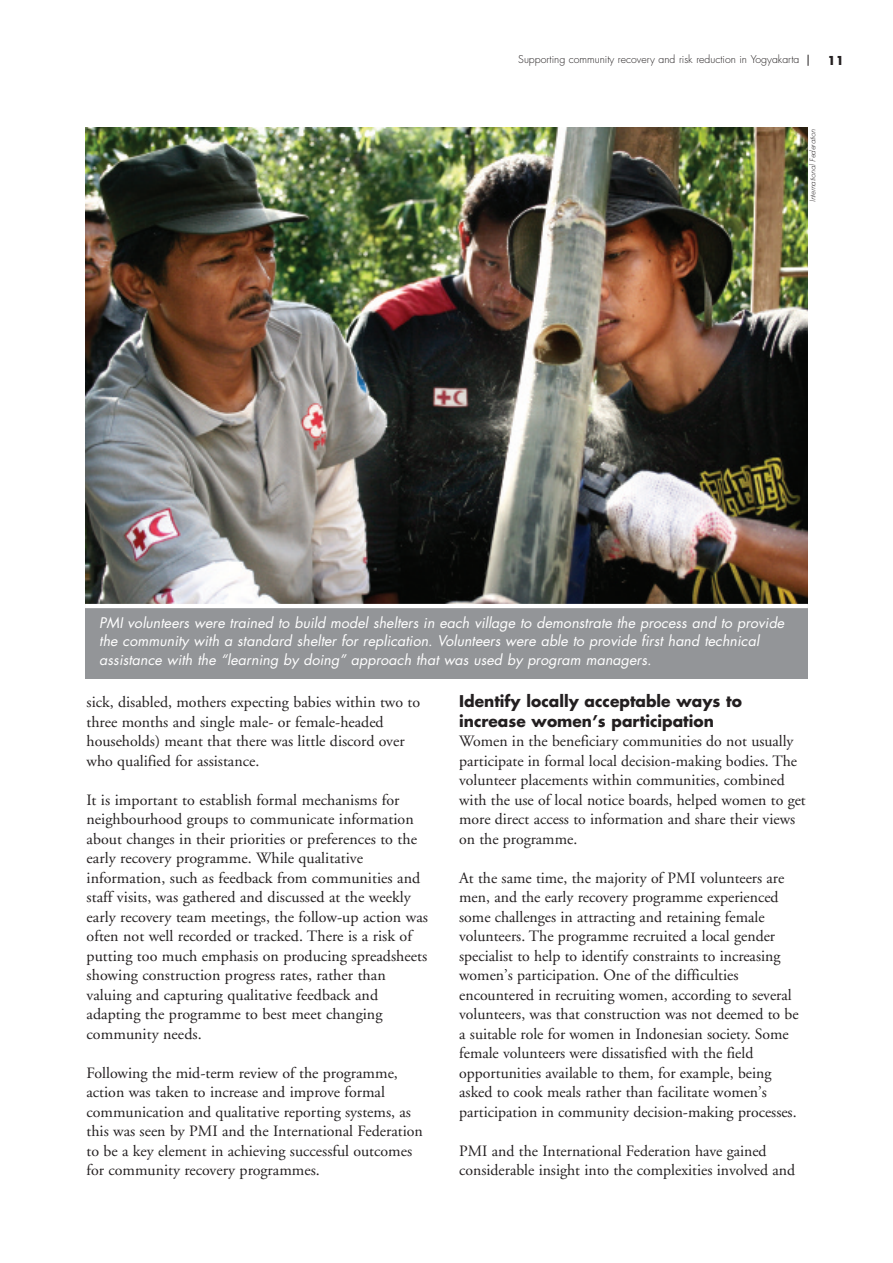
<style>
.page{position:relative;width:893px;height:1263px;background:#fff}
.page>*{position:absolute;margin:0;border:0;box-sizing:border-box;transform-origin:0 0}
.t1{font:15.75px/19.5px "Adobe Garamond";color:#231f20}
.t2{font:700 15.75px/19.5px "Futura";color:#231f20}
.t3{font:italic 14.25px/18.8px "Futura";letter-spacing:.005em;color:#fff}
.t4{font:700 12px "Futura";color:#231f20}
.t5{font:300 10.5px "Futura";color:#231f20}
.t6{font:italic 300 7.5px "Futura";letter-spacing:.005em;color:#231f20}
</style>
<div class="page">
<img style="left:85px;top:128px;width:723px;height:476px">
<div style="left:85px;top:606px;width:723px;height:73px;background:#939598"></div>
<hr style="left:85px;top:604px;width:723px;height:4px;background:#fff">
<p class="t5" style="left:518px;top:55px;width:283px">Supporting community recovery and risk reduction in Yogyakarta</p>
<p class="t4" style="left:828px;top:55px;width:18px">11</p>
<p class="t6" style="left:809px;top:202px;width:74px;rotate:-90deg">International Federation</p>
<p class="t3" style="left:99px;top:614px;width:687px">PMI volunteers were trained to build model shelters in each village to demonstrate the process and to provide the community with a standard shelter for replication. Volunteers were able to provide first hand technical assistance with the “learning by doing” approach that was used by program managers.</p>
<p class="t1" style="left:87px;top:694px;width:335px">sick, disabled, mothers expecting babies within two to three months and single male- or female-headed households) meant that there was little discord over who qualified for assistance.</p>
<p class="t1" style="left:87px;top:791px;width:343px">It is important to establish formal mechanisms for neighbourhood groups to communicate information about changes in their priorities or preferences to the early recovery programme. While qualitative information, such as feedback from communities and staff visits, was gathered and discussed at the weekly early recovery team meetings, the follow-up action was often not well recorded or tracked. There is a risk of putting too much emphasis on producing spreadsheets showing construction progress rates, rather than valuing and capturing qualitative feedback and adapting the programme to best meet changing community needs.</p>
<p class="t1" style="left:87px;top:1064px;width:338px">Following the mid-term review of the programme, action was taken to increase and improve formal communication and qualitative reporting systems, as this was seen by PMI and the International Federation to be a key element in achieving successful outcomes for community recovery programmes.</p>
<p class="t2" style="left:459px;top:693px;width:284px">Identify locally acceptable ways to increase women’s participation</p>
<p class="t1" style="left:459px;top:733px;width:348px">Women in the beneficiary communities do not usually participate in formal local decision-making bodies. The volunteer placements within communities, combined with the use of local notice boards, helped women to get more direct access to information and share their views on the programme.</p>
<p class="t1" style="left:459px;top:869px;width:341px">At the same time, the majority of PMI volunteers are men, and the early recovery programme experienced some challenges in attracting and retaining female volunteers. The programme recruited a local gender specialist to help to identify constraints to increasing women’s participation. One of the difficulties encountered in recruiting women, according to several volunteers, was that construction was not deemed to be a suitable role for women in Indonesian society. Some female volunteers were dissatisfied with the field opportunities available to them, for example, being asked to cook meals rather than facilitate women’s participation in community decision-making processes.</p>
<p class="t1" style="left:459px;top:1142px;width:337px">PMI and the International Federation have gained considerable insight into the complexities involved and</p>
</div>
